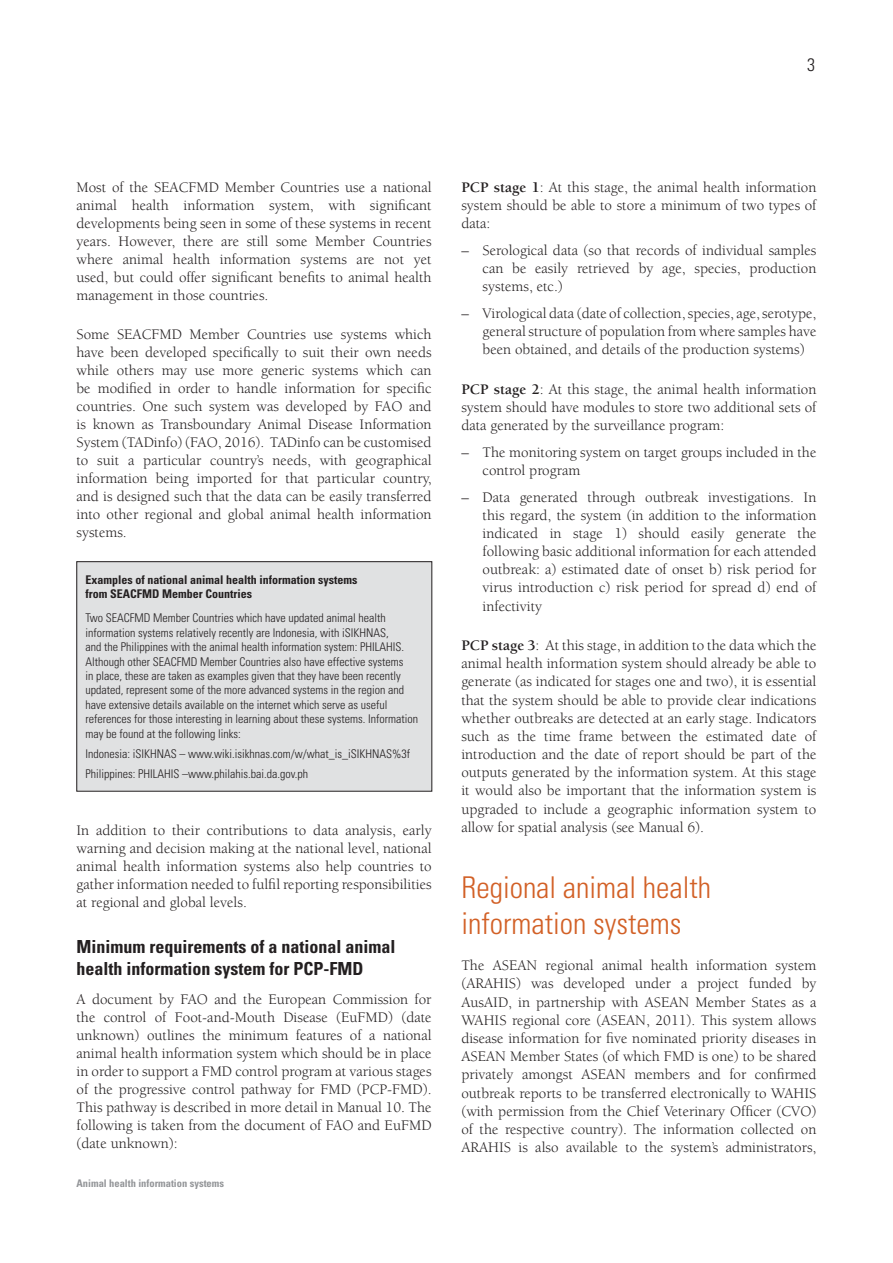
<style>
.page{position:relative;width:893px;height:1263px;background:#fff}
.page>*{position:absolute;margin:0;border:0;box-sizing:border-box;transform-origin:0 0}
.H-subtitle{font:300 condensed 30px/36.2px "Univers";color:#d26026}
.J-sub-title_2{font:700 condensed 18px/21px "Univers";color:#231f20}
.t1{font:300 condensed 18px "Univers LT Std";color:#231f20}
.M-_Txt_courant{font:15px/18px "Berkeley";color:#231f20;text-align:justify}
.Ñ-Txt_guionado{font:15px/18.1px "Berkeley";color:#231f20;text-align:justify}
.S-txt-figuras_2{font:300 condensed 12px/14.4px "Univers";color:#231f20}
.Body_Text_Indent{font:700 condensed 12px/13.5px "Univers";color:#231f20}
.t2{font:700 condensed 10.5px "Univers LT Std";color:#939598}
.s1{font-weight:700}
</style>
<div class="page">
<div style="left:77px;top:562px;width:355px;height:229px;background:#e0e1e2"></div>
<div style="left:77px;top:561px;width:355px;height:230px;border:1px solid #231f20"></div>
<p class="t1" style="left:807px;top:53px;width:9px">3</p>
<p class="M-_Txt_courant" style="left:77px;top:178px;width:357px">Most of the SEACFMD Member Countries use a national animal health information system, with significant developments being seen in some of these systems in recent years. However, there are still some Member Countries where animal health information systems are not yet used, but could offer significant benefits to animal health management in those countries.</p>
<p class="M-_Txt_courant" style="left:77px;top:326px;width:357px">Some SEACFMD Member Countries use systems which have been developed specifically to suit their own needs while others may use more generic systems which can be modified in order to handle information for specific countries. One such system was developed by FAO and is known as Transboundary Animal Disease Information System (TADinfo) (FAO, 2016). TADinfo can be customised to suit a particular country’s needs, with geographical information being imported for that particular country, and is designed such that the data can be easily transferred into other regional and global animal health information systems.</p>
<p class="Body_Text_Indent" style="left:85px;top:573px;width:273px">Examples of national animal health information systems from SEACFMD Member Countries</p>
<p class="S-txt-figuras_2" style="left:85px;top:611px;width:334px">Two SEACFMD Member Countries which have updated animal health information systems relatively recently are Indonesia, with iSIKHNAS,<br>and the Philippines with the animal health information system: PHILAHIS.<br>Although other SEACFMD Member Countries also have effective systems<br>in place, these are taken as examples given that they have been recently updated, represent some of the more advanced systems in the region and have extensive details available on the internet which serve as useful references for those interesting in learning about these systems. Information may be found at the following links:</p>
<p class="S-txt-figuras_2" style="left:85px;top:746px;width:326px">Indonesia: iSIKHNAS – www.wiki.isikhnas.com/w/what_is_iSIKHNAS%3f</p>
<p class="S-txt-figuras_2" style="left:85px;top:767px;width:224px">Philippines: PHILAHIS –www.philahis.bai.da.gov.ph</p>
<p class="M-_Txt_courant" style="left:77px;top:821px;width:357px">In addition to their contributions to data analysis, early warning and decision making at the national level, national animal health information systems also help countries to gather information needed to fulfil reporting responsibilities at regional and global levels.</p>
<p class="J-sub-title_2" style="left:77px;top:936px;width:320px">Minimum requirements of a national animal health information system for PCP-FMD</p>
<p class="M-_Txt_courant" style="left:77px;top:991px;width:357px">A document by FAO and the European Commission for the control of Foot-and-Mouth Disease (EuFMD) (date unknown) outlines the minimum features of a national animal health information system which should be in place in order to support a FMD control program at various stages of the progressive control pathway for FMD (PCP-FMD).<br>This pathway is described in more detail in Manual 10. The following is taken from the document of FAO and EuFMD (date unknown):</p>
<p class="t2" style="left:77px;top:1177px;width:149px">Animal health information systems</p>
<p class="M-_Txt_courant" style="left:461px;top:178px;width:357px"><span class="s1">PCP stage 1</span>: At this stage, the animal health information system should be able to store a minimum of two types of data:</p>
<p class="Ñ-Txt_guionado" style="left:483px;top:241px;width:335px;text-indent:-21px">– Serological data (so that records of individual samples can be easily retrieved by age, species, production systems, etc.)</p>
<p class="Ñ-Txt_guionado" style="left:483px;top:305px;width:335px;text-indent:-21px">– Virological data (date of collection, species, age, serotype, general structure of population from where samples have been obtained, and details of the production systems)</p>
<p class="M-_Txt_courant" style="left:461px;top:380px;width:357px"><span class="s1">PCP stage 2</span>: At this stage, the animal health information system should have modules to store two additional sets of data generated by the surveillance program:</p>
<p class="Ñ-Txt_guionado" style="left:483px;top:443px;width:335px;text-indent:-21px">– The monitoring system on target groups included in the control program</p>
<p class="Ñ-Txt_guionado" style="left:483px;top:488px;width:335px;text-indent:-21px">– Data generated through outbreak investigations. In this regard, the system (in addition to the information indicated in stage 1) should easily generate the following basic additional information for each attended outbreak: a) estimated date of onset b) risk period for virus introduction c) risk period for spread d) end of infectivity</p>
<p class="M-_Txt_courant" style="left:461px;top:637px;width:357px"><span class="s1">PCP stage 3</span>: At this stage, in addition to the data which the animal health information system should already be able to generate (as indicated for stages one and two), it is essential that the system should be able to provide clear indications whether outbreaks are detected at an early stage. Indicators such as the time frame between the estimated date of introduction and the date of report should be part of the outputs generated by the information system. At this stage it would also be important that the information system is upgraded to include a geographic information system to allow for spatial analysis (see Manual 6).</p>
<p class="H-subtitle" style="left:461px;top:869px;width:251px">Regional animal health information systems</p>
<p class="M-_Txt_courant" style="left:461px;top:957px;width:357px">The ASEAN regional animal health information system (ARAHIS) was developed under a project funded by AusAID, in partnership with ASEAN Member States as a WAHIS regional core (ASEAN, 2011). This system allows disease information for five nominated priority diseases in ASEAN Member States (of which FMD is one) to be shared privately amongst ASEAN members and for confirmed outbreak reports to be transferred electronically to WAHIS (with permission from the Chief Veterinary Officer (CVO) of the respective country). The information collected on ARAHIS is also available to the system’s administrators,</p>
</div>
